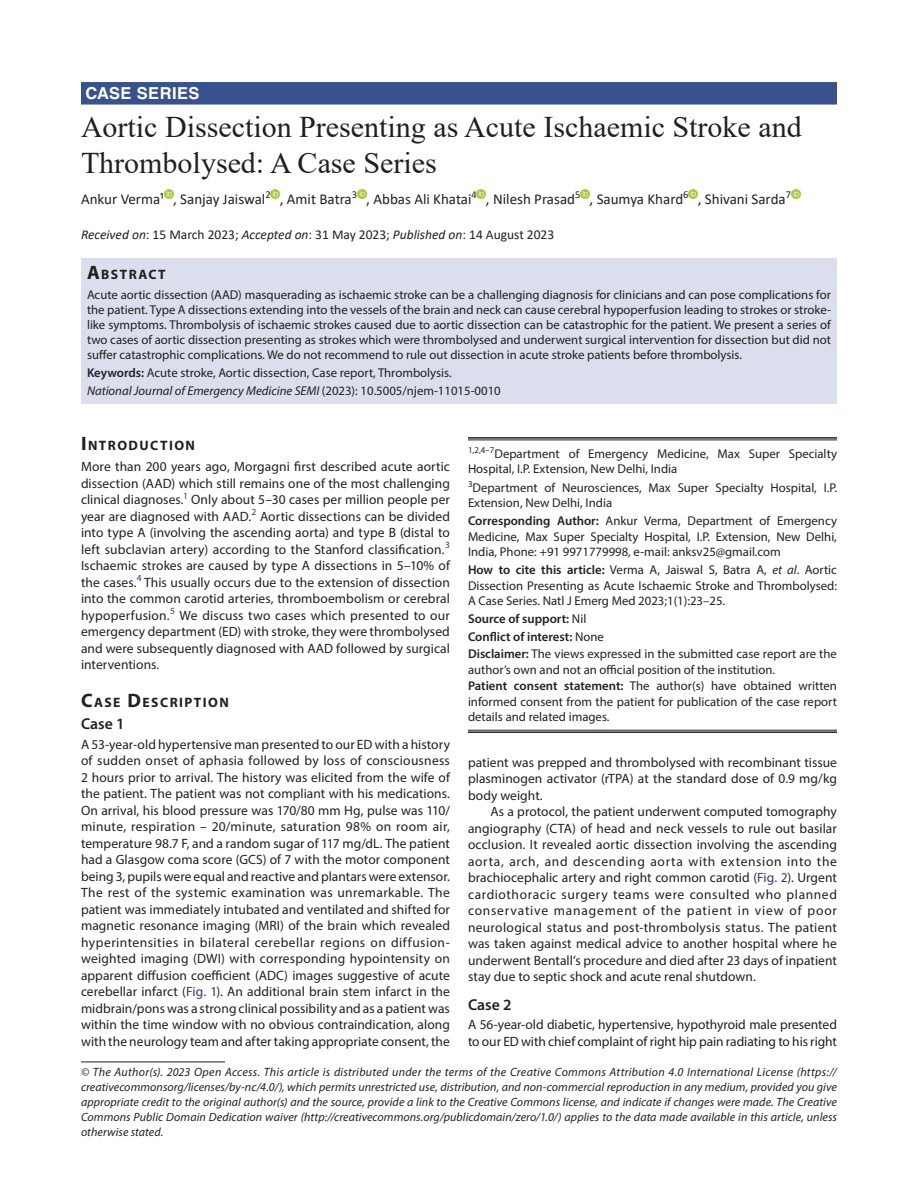
<style>
.page{position:relative;width:918px;height:1188px;background:#fff}
.page>*{position:absolute;margin:0;border:0;box-sizing:border-box;transform-origin:0 0}
.t1{font:30px/36px "Times New Roman";color:#231f20}
.ArticleType{font:700 16.5px "Helvetica LT Std";letter-spacing:.025em;color:#fff}
.Head-2-stk{font:600 15.75px "Myriad Pro";color:#231f20}
.Head-2{font:600 15.75px "Myriad Pro";color:#231f20}
.AuthorName{font:15px "Calibri";color:#231f20}
.Head-1{font:700 13.65px "Myriad Pro";letter-spacing:.105em;color:#231f20}
.AbstractTitle{font:700 13.65px "Myriad Pro";letter-spacing:.105em;color:#231f20}
.Para-NoIndent{font:13.5px/16.5px "Myriad Pro";color:#231f20;text-align:justify}
.Para-Indent{font:13.5px/16.5px "Myriad Pro";color:#231f20;text-align:justify}
.PAS_History{font:13.5px "Calibri";color:#231f20}
.Abstract-Para-first{font:12.75px/15px "Myriad Pro";color:#231f20;text-align:justify}
.COI{font:12.75px/15.3px "Myriad Pro";color:#231f20}
.Corresponding_Author{font:12.75px/15.3px "Myriad Pro";color:#231f20;text-align:justify}
.How_to_Cite{font:12.75px/15.3px "Myriad Pro";color:#231f20;text-align:justify}
.Affiliation-first{font:12.75px/15.3px "Myriad Pro";color:#231f20}
.Affiliation{font:12.75px/15.3px "Myriad Pro";color:#231f20}
.JT_DOI{font:italic 12.75px "Myriad Pro";color:#231f20}
.Keywords{font:12.75px "Myriad Pro";color:#231f20}
.COI-2{font:600 12.75px "Myriad Pro";color:#231f20}
.Source{font:600 12.75px "Myriad Pro";color:#231f20}
.FootNote{font:italic 12px/15px "Myriad Pro";letter-spacing:.005em;color:#231f20;text-align:justify}
.s1{font-style:italic}
.s2{font-size:19.5px}
.s3{font-weight:600}
.s4{font-style:normal}
.s5{color:#2e3092}
.s6{font-weight:400}
</style>
<div class="page">
<div style="left:81px;top:82px;width:756px;height:23px;background:#38528d"></div>
<div style="left:81px;top:259px;width:756px;height:25px;background:#dbdeec"></div>
<div style="left:81px;top:283px;width:756px;height:85px;background:#dbdeec"></div>
<div style="left:81px;top:361px;width:756px;height:25px;background:#dbdeec"></div>
<div style="left:81px;top:379px;width:756px;height:25px;background:#dbdeec"></div>
<svg style="left:164px;top:189px;width:9px;height:9px"></svg>
<svg style="left:271px;top:189px;width:9px;height:9px"></svg>
<svg style="left:357px;top:189px;width:9px;height:9px"></svg>
<svg style="left:477px;top:189px;width:9px;height:9px"></svg>
<svg style="left:580px;top:189px;width:10px;height:9px"></svg>
<svg style="left:689px;top:189px;width:9px;height:9px"></svg>
<svg style="left:791px;top:189px;width:9px;height:9px"></svg>
<hr style="left:81px;top:1062px;width:144px;height:1px;background:#231f20">
<hr style="left:468px;top:437px;width:369px;height:2px;background:#231f20">
<hr style="left:468px;top:440px;width:369px;height:1px;background:#231f20">
<hr style="left:468px;top:730px;width:369px;height:1px;background:#231f20">
<hr style="left:468px;top:731px;width:369px;height:2px;background:#231f20">
<p class="ArticleType" style="left:86px;top:83px;width:115px">CASE SERIES</p>
<p class="t1" style="left:81px;top:108px;width:722px">Aortic Dissection Presenting as Acute Ischaemic Stroke and<br>Thrombolysed: A Case Series</p>
<p class="AuthorName" style="left:81px;top:189px;width:712px">Ankur Verma¹ , Sanjay Jaiswal<sup>2</sup> , Amit Batra<sup>3</sup> , Abbas Ali Khatai<sup>4</sup> , Nilesh Prasad<sup>5</sup> , Saumya Khard<sup>6</sup> , Shivani Sarda<sup>7</sup></p>
<p class="PAS_History" style="left:81px;top:225px;width:475px"><span class="s1">Received on</span>: 15 March 2023; <span class="s1">Accepted on</span>: 31 May 2023; <span class="s1">Published on</span>: 14 August 2023</p>
<p class="AbstractTitle" style="left:87px;top:266px;width:80px"><span class="s2">A</span>BSTRACT</p>
<p class="Abstract-Para-first" style="left:87px;top:287px;width:746px">Acute aortic dissection (AAD) masquerading as ischaemic stroke can be a challenging diagnosis for clinicians and can pose complications for the patient. Type A dissections extending into the vessels of the brain and neck can cause cerebral hypoperfusion leading to strokes or stroke&shy;like symptoms. Thrombolysis of ischaemic strokes caused due to aortic dissection can be catastrophic for the patient. We present a series of two cases of aortic dissection presenting as strokes which were thrombolysed and underwent surgical intervention for dissection but did not suffer catastrophic complications. We do not recommend to rule out dissection in acute stroke patients before thrombolysis.</p>
<p class="Keywords" style="left:87px;top:365px;width:366px"><span class="s3">Keywords:</span> Acute stroke, Aortic dissection, Case report, Thrombolysis.</p>
<p class="JT_DOI" style="left:87px;top:383px;width:415px">National Journal of Emergency Medicine SEMI <span class="s4">(2023): 10.5005/njem-11015-0010</span></p>
<p class="Head-1" style="left:81px;top:437px;width:116px"><span class="s2">I</span>NTRODUCTION</p>
<p class="Para-NoIndent" style="left:81px;top:458px;width:371px">More than 200 years ago, Morgagni first described acute aortic dissection (AAD) which still remains one of the most challenging clinical diagnoses.<sup>1</sup> Only about 5–30 cases per million people per year are diagnosed with AAD.<sup>2</sup> Aortic dissections can be divided into type A (involving the ascending aorta) and type B (distal to left subclavian artery) according to the Stanford classification.<sup>3<br></sup>Ischaemic strokes are caused by type A dissections in 5–10% of the cases.<sup>4</sup> This usually occurs due to the extension of dissection into the common carotid arteries, thromboembolism or cerebral hypoperfusion.<sup>5</sup> We discuss two cases which presented to our emergency department (ED) with stroke, they were thrombolysed and were subsequently diagnosed with AAD followed by surgical interventions.</p>
<p class="Head-1" style="left:81px;top:693px;width:149px"><span class="s2">C</span>ASE <span class="s2">D</span>ESCRIPTION</p>
<p class="Head-2-stk" style="left:81px;top:714px;width:45px">Case 1</p>
<p class="Para-NoIndent" style="left:81px;top:736px;width:371px">A 53-year-old hypertensive man presented to our ED with a history of sudden onset of aphasia followed by loss of consciousness 2 hours prior to arrival. The history was elicited from the wife of the patient. The patient was not compliant with his medications.<br>On arrival, his blood pressure was 170/80 mm Hg, pulse was 110/ minute, respiration – 20/minute, saturation 98% on room air, temperature 98.7 F, and a random sugar of 117 mg/dL. The patient had a Glasgow coma score (GCS) of 7 with the motor component being 3, pupils were equal and reactive and plantars were extensor.<br>The rest of the systemic examination was unremarkable. The patient was immediately intubated and ventilated and shifted for magnetic resonance imaging (MRI) of the brain which revealed hyperintensities in bilateral cerebellar regions on diffusion&shy;weighted imaging (DWI) with corresponding hypointensity on apparent diffusion coefficient (ADC) images suggestive of acute cerebellar infarct (<span class="s5">Fig. 1</span>). An additional brain stem infarct in the midbrain/pons was a strong clinical possibility and as a patient was within the time window with no obvious contraindication, along with the neurology team and after taking appropriate consent, the</p>
<p class="Affiliation-first" style="left:468px;top:446px;width:371px"><sup>1,2,4–7</sup>Department of Emergency Medicine, Max Super Specialty<br>Hospital, I.P. Extension, New Delhi, India</p>
<p class="Affiliation" style="left:468px;top:480px;width:371px"><sup>3</sup>Department of Neurosciences, Max Super Specialty Hospital, I.P.<br>Extension, New Delhi, India</p>
<p class="Corresponding_Author" style="left:468px;top:513px;width:371px"><span class="s3">Corresponding Author:</span> Ankur Verma, Department of Emergency Medicine, Max Super Specialty Hospital, I.P. Extension, New Delhi, India, Phone: +91 9971779998, e-mail: anksv25@gmail.com</p>
<p class="How_to_Cite" style="left:468px;top:562px;width:371px"><span class="s3">How to cite this article:</span> Verma A, Jaiswal S, Batra A, <span class="s1">et al</span>. Aortic Dissection Presenting as Acute Ischaemic Stroke and Thrombolysed:<br>A Case Series. Natl J Emerg Med 2023;1(1):23–25.</p>
<p class="Source" style="left:468px;top:611px;width:120px">Source of support: <span class="s6">Nil</span></p>
<p class="COI-2" style="left:468px;top:629px;width:137px">Conflict of interest: <span class="s6">None</span></p>
<p class="COI" style="left:468px;top:646px;width:370px"><span class="s3">Disclaimer:</span> The views expressed in the submitted case report are the author’s own and not an official position of the institution.</p>
<p class="COI" style="left:468px;top:678px;width:370px;text-align:justify"><span class="s3">Patient consent statement:</span> The author(s) have obtained written informed consent from the patient for publication of the case report details and related images.</p>
<p class="Para-NoIndent" style="left:468px;top:754px;width:371px">patient was prepped and thrombolysed with recombinant tissue plasminogen activator (rTPA) at the standard dose of 0.9 mg/kg body weight.</p>
<p class="Para-Indent" style="left:468px;top:803px;width:371px;text-indent:22px">As a protocol, the patient underwent computed tomography angiography (CTA) of head and neck vessels to rule out basilar occlusion. It revealed aortic dissection involving the ascending aorta, arch, and descending aorta with extension into the brachiocephalic artery and right common carotid (<span class="s5">Fig. 2</span>). Urgent cardiothoracic surgery teams were consulted who planned conservative management of the patient in view of poor neurological status and post-thrombolysis status. The patient was taken against medical advice to another hospital where he underwent Bentall’s procedure and died after 23 days of inpatient stay due to septic shock and acute renal shutdown.</p>
<p class="Head-2" style="left:468px;top:994px;width:45px">Case 2</p>
<p class="Para-NoIndent" style="left:468px;top:1016px;width:371px">A 56-year-old diabetic, hypertensive, hypothyroid male presented to our ED with chief complaint of right hip pain radiating to his right</p>
<p class="FootNote" style="left:81px;top:1064px;width:758px">© The Author(s). 2023 Open Access. This article is distributed under the terms of the Creative Commons Attribution 4.0 International License (https:// creativecommonsorg/licenses/by-nc/4.0/), which permits unrestricted use, distribution, and non-commercial reproduction in any medium, provided you give appropriate credit to the original author(s) and the source, provide a link to the Creative Commons license, and indicate if changes were made. The Creative Commons Public Domain Dedication waiver (http://creativecommons.org/publicdomain/zero/1.0/) applies to the data made available in this article, unless otherwise stated.</p>
</div>
